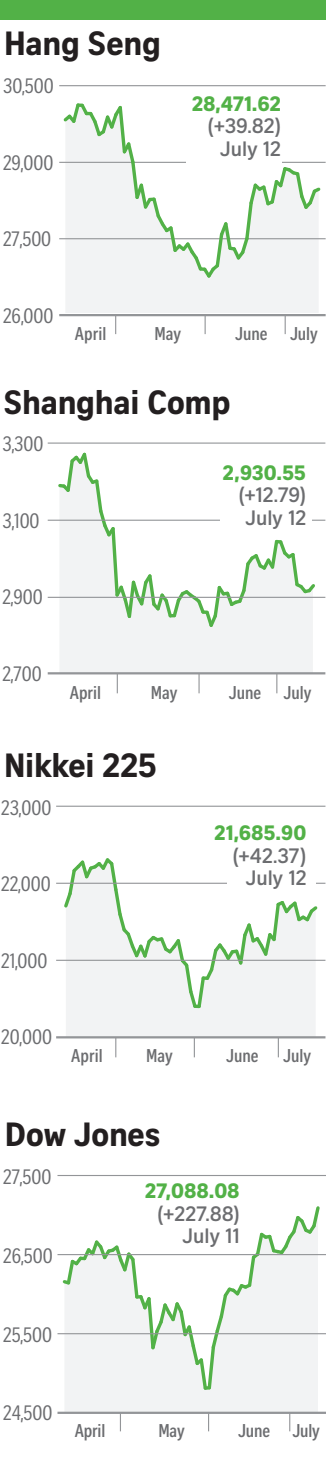
<style>
.page{position:relative;width:326px;height:1467px;background:#fff}
.page>*{position:absolute;margin:0;border:0;box-sizing:border-box;transform-origin:0 0}
.t1{font:700 32.62px "Curator Serp Text";letter-spacing:-.01em;color:#231f20}
.t2{font:20.25px "Curator Head Cond ST Regular";color:#6c6d70}
.t3{font:700 20.25px/22.5px "Curator Head ST Semi";letter-spacing:.005em;color:#6c6d70;text-align:right}
.t4{font:700 20.25px "Curator Head ST Extra";color:#52b147}
.t5{font:700 18px "Curator Head Cond ST Semi";color:#6c6d70}
</style>
<div class="page">
<div style="left:64px;top:1392px;width:253px;height:20px;background:#f2f3f4"></div>
<div style="left:66px;top:1010px;width:249px;height:26px;background:#f2f3f4"></div>
<div style="left:60px;top:630px;width:252px;height:42px;background:#f2f3f4"></div>
<div style="left:66px;top:281px;width:252px;height:32px;background:#f2f3f4"></div>
<svg style="left:60px;top:1206px;width:261px;height:186px"></svg>
<svg style="left:61px;top:858px;width:259px;height:152px"></svg>
<svg style="left:59px;top:452px;width:258px;height:178px"></svg>
<div style="left:0;top:0;width:325px;height:19px;background:#52b147"></div>
<svg style="left:116px;top:674px;width:2px;height:19px"></svg>
<svg style="left:198px;top:674px;width:1px;height:19px"></svg>
<svg style="left:276px;top:674px;width:1px;height:19px"></svg>
<svg style="left:115px;top:1038px;width:1px;height:19px"></svg>
<svg style="left:193px;top:1038px;width:1px;height:19px"></svg>
<svg style="left:277px;top:1038px;width:1px;height:19px"></svg>
<svg style="left:115px;top:316px;width:1px;height:18px"></svg>
<svg style="left:204px;top:316px;width:1px;height:18px"></svg>
<svg style="left:284px;top:316px;width:1px;height:18px"></svg>
<svg style="left:120px;top:1414px;width:1px;height:17px"></svg>
<svg style="left:208px;top:1414px;width:1px;height:17px"></svg>
<svg style="left:289px;top:1414px;width:1px;height:17px"></svg>
<hr style="left:59px;top:314px;width:266px;height:2px;background:#939598">
<hr style="left:59px;top:238px;width:266px;height:1px;background:#939598">
<hr style="left:59px;top:162px;width:266px;height:1px;background:#939598">
<hr style="left:59px;top:85px;width:266px;height:1px;background:#939598">
<hr style="left:48px;top:672px;width:277px;height:2px;background:#939598">
<hr style="left:48px;top:597px;width:277px;height:1px;background:#939598">
<hr style="left:48px;top:520px;width:277px;height:1px;background:#939598">
<hr style="left:48px;top:443px;width:277px;height:1px;background:#939598">
<hr style="left:56px;top:960px;width:269px;height:1px;background:#939598">
<hr style="left:56px;top:883px;width:269px;height:1px;background:#939598">
<hr style="left:56px;top:1036px;width:269px;height:2px;background:#939598">
<hr style="left:56px;top:806px;width:269px;height:1px;background:#939598">
<hr style="left:57px;top:1333px;width:268px;height:1px;background:#939598">
<hr style="left:57px;top:1254px;width:268px;height:1px;background:#939598">
<hr style="left:57px;top:1412px;width:268px;height:2px;background:#939598">
<hr style="left:57px;top:1175px;width:268px;height:1px;background:#939598">
<svg style="left:60px;top:103px;width:262px;height:178px"></svg>
<div style="left:219px;top:461px;width:92px;height:67px;background:#fff"></div>
<div style="left:226px;top:858px;width:89px;height:38px;background:#fff"></div>
<div style="left:186px;top:144px;width:95px;height:24px;background:#fff"></div>
<h1 class="t1" style="left:4px;top:24px;width:158px">Hang Seng</h1>
<p class="t2" style="left:3px;top:75px;width:52px">30,500</p>
<p class="t2" style="left:3px;top:152px;width:52px">29,000</p>
<p class="t2" style="left:3px;top:228px;width:50px">27,500</p>
<p class="t2" style="left:3px;top:305px;width:52px">26,000</p>
<p class="t4" style="left:192px;top:91px;width:90px">28,471.62</p>
<p class="t3" style="left:207px;top:115px;width:74px">(+39.82)<br>July 12</p>
<p class="t5" style="left:75px;top:324px;width:33px">April</p>
<p class="t5" style="left:154px;top:324px;width:28px">May</p>
<p class="t5" style="left:235px;top:324px;width:84px">June July</p>
<h1 class="t1" style="left:4px;top:383px;width:227px">Shanghai Comp</h1>
<p class="t2" style="left:2px;top:433px;width:43px">3,300</p>
<p class="t2" style="left:2px;top:509px;width:39px">3,100</p>
<p class="t2" style="left:2px;top:586px;width:42px">2,900</p>
<p class="t2" style="left:2px;top:662px;width:41px">2,700</p>
<p class="t4" style="left:222px;top:460px;width:85px">2,930.55</p>
<p class="t3" style="left:238px;top:483px;width:69px;text-align:center">(+12.79)<br>July 12</p>
<p class="t5" style="left:70px;top:683px;width:33px">April</p>
<p class="t5" style="left:151px;top:683px;width:28px">May</p>
<p class="t5" style="left:228px;top:683px;width:84px">June July</p>
<h1 class="t1" style="left:4px;top:745px;width:154px">Nikkei 225</h1>
<p class="t2" style="left:1px;top:796px;width:52px">23,000</p>
<p class="t2" style="left:1px;top:873px;width:51px">22,000</p>
<p class="t2" style="left:1px;top:949px;width:48px">21,000</p>
<p class="t4" style="left:214px;top:820px;width:93px">21,685.90</p>
<p class="t3" style="left:232px;top:844px;width:75px">(+42.37)<br>July 12</p>
<p class="t2" style="left:1px;top:1026px;width:52px">20,000</p>
<p class="t5" style="left:71px;top:1045px;width:33px">April</p>
<p class="t5" style="left:146px;top:1045px;width:28px">May</p>
<p class="t5" style="left:226px;top:1045px;width:34px">June</p>
<p class="t5" style="left:283px;top:1045px;width:29px">July</p>
<h1 class="t1" style="left:5px;top:1115px;width:157px">Dow Jones</h1>
<p class="t2" style="left:3px;top:1166px;width:50px">27,500</p>
<p class="t2" style="left:3px;top:1245px;width:51px">26,500</p>
<p class="t2" style="left:3px;top:1323px;width:50px">25,500</p>
<p class="t4" style="left:145px;top:1179px;width:96px">27,088.08</p>
<p class="t3" style="left:157px;top:1202px;width:84px">(+227.88)<br>July 11</p>
<p class="t2" style="left:3px;top:1402px;width:51px">24,500</p>
<p class="t5" style="left:75px;top:1421px;width:32px">April</p>
<p class="t5" style="left:158px;top:1421px;width:28px">May</p>
<p class="t5" style="left:238px;top:1421px;width:83px">June July</p>
</div>
